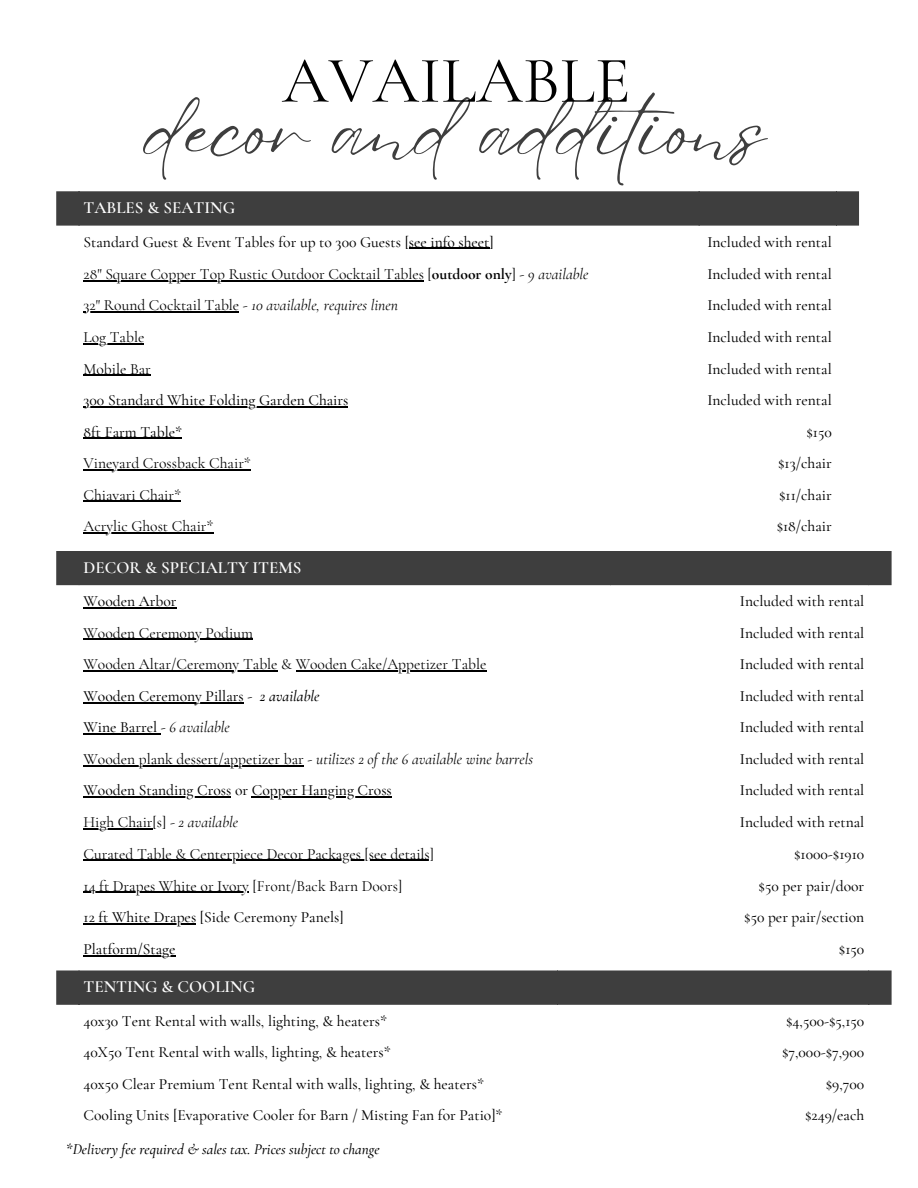
<style>
.page{position:relative;width:918px;height:1188px;background:#fff}
.page>*{position:absolute;margin:0;border:0;box-sizing:border-box;transform-origin:0 0}
.t1{font:82.8px "Eyesome Script";color:#3e3e3e}
.t2{font:66.15px "Cormorant Garamond";color:#000}
.t3{font:600 17.1px "Cormorant Garamond";color:#fff}
.t4{font:500 15.6px "Cormorant Garamond";color:#000}
.t5{font:15.6px "Cormorant Garamond";color:#000}
.t6{font:italic 15.6px "Cormorant Garamond";color:#000}
.t7{font:italic 500 15px "Cormorant Garamond";color:#000}
.s1{font-weight:700}
.s2{font-style:italic}
.s3{font-style:normal}
.s4{font-weight:400}
.s5{font-weight:400;font-style:italic}
</style>
<div class="page">
<div style="left:57px;top:971px;width:835px;height:34px;background:#3e3e3e"></div>
<div style="left:57px;top:551px;width:835px;height:34px;background:#3e3e3e"></div>
<hr style="left:84px;top:607px;width:93px;height:2px;background:#000">
<hr style="left:84px;top:639px;width:169px;height:1px;background:#000">
<hr style="left:84px;top:670px;width:194px;height:2px;background:#000">
<hr style="left:296px;top:670px;width:190px;height:2px;background:#000">
<hr style="left:84px;top:702px;width:160px;height:1px;background:#000">
<hr style="left:84px;top:734px;width:77px;height:1px;background:#000">
<hr style="left:84px;top:765px;width:220px;height:1px;background:#000">
<hr style="left:84px;top:797px;width:147px;height:1px;background:#000">
<hr style="left:252px;top:797px;width:140px;height:1px;background:#000">
<hr style="left:84px;top:828px;width:69px;height:1px;background:#000">
<hr style="left:84px;top:860px;width:350px;height:1px;background:#000">
<hr style="left:84px;top:892px;width:165px;height:1px;background:#000">
<hr style="left:84px;top:923px;width:112px;height:2px;background:#000">
<hr style="left:84px;top:955px;width:92px;height:1px;background:#000">
<div style="left:57px;top:192px;width:802px;height:34px;background:#3e3e3e"></div>
<hr style="left:409px;top:248px;width:81px;height:1px;background:#000">
<hr style="left:84px;top:280px;width:340px;height:1px;background:#000">
<hr style="left:84px;top:312px;width:155px;height:1px;background:#000">
<hr style="left:84px;top:343px;width:60px;height:1px;background:#000">
<hr style="left:84px;top:375px;width:67px;height:1px;background:#000">
<hr style="left:84px;top:406px;width:264px;height:1px;background:#000">
<hr style="left:84px;top:438px;width:98px;height:1px;background:#000">
<hr style="left:84px;top:469px;width:167px;height:1px;background:#000">
<hr style="left:84px;top:501px;width:97px;height:1px;background:#000">
<hr style="left:84px;top:532px;width:130px;height:1px;background:#000">
<h2 class="t2" style="left:282px;top:41px;width:350px">AVAILABLE</h2>
<h1 class="t1" style="left:148px;top:76px;width:619px">decor and additions</h1>
<p class="t3" style="left:84px;top:197px;width:153px">TABLES &amp; SEATING</p>
<p class="t4" style="left:84px;top:232px;width:412px">Standard Guest &amp; Event Tables for up to 300 Guests [see info sheet]</p>
<p class="t4" style="left:707px;top:232px;width:126px">Included with rental</p>
<p class="t5" style="left:84px;top:265px;width:507px">28" Square Copper Top Rustic Outdoor Cocktail Tables [<span class="s1">outdoor only</span>] - <span class="s2">9 available</span></p>
<p class="t4" style="left:707px;top:265px;width:126px">Included with rental</p>
<p class="t6" style="left:84px;top:296px;width:316px"><span class="s3">32" Round Cocktail Table -</span> 10 available, requires linen</p>
<p class="t4" style="left:707px;top:296px;width:126px">Included with rental</p>
<p class="t5" style="left:84px;top:328px;width:62px">Log Table</p>
<p class="t4" style="left:707px;top:328px;width:126px">Included with rental</p>
<p class="t5" style="left:84px;top:359px;width:69px">Mobile Bar</p>
<p class="t4" style="left:707px;top:359px;width:126px">Included with rental</p>
<p class="t4" style="left:84px;top:391px;width:266px">300 Standard White Folding Garden Chairs</p>
<p class="t4" style="left:707px;top:391px;width:126px">Included with rental</p>
<p class="t4" style="left:84px;top:422px;width:100px">8ft Farm Table*</p>
<p class="t4" style="left:806px;top:422px;width:27px">$150</p>
<p class="t5" style="left:84px;top:454px;width:169px">Vineyard Crossback Chair*</p>
<p class="t4" style="left:778px;top:454px;width:55px">$13/chair</p>
<p class="t5" style="left:84px;top:485px;width:99px">Chiavari Chair*</p>
<p class="t4" style="left:779px;top:485px;width:54px">$11/chair</p>
<p class="t5" style="left:84px;top:517px;width:132px">Acrylic Ghost Chair*</p>
<p class="t4" style="left:777px;top:517px;width:57px">$18/chair</p>
<p class="t3" style="left:84px;top:557px;width:220px">DECOR &amp; SPECIALTY ITEMS</p>
<p class="t4" style="left:84px;top:592px;width:95px">Wooden Arbor</p>
<p class="t4" style="left:740px;top:592px;width:126px">Included with rental</p>
<p class="t5" style="left:84px;top:623px;width:171px">Wooden Ceremony Podium</p>
<p class="t4" style="left:740px;top:623px;width:126px">Included with rental</p>
<p class="t5" style="left:84px;top:655px;width:404px">Wooden Altar/Ceremony Table &amp; Wooden Cake/Appetizer Table</p>
<p class="t4" style="left:740px;top:655px;width:126px">Included with rental</p>
<p class="t4" style="left:84px;top:686px;width:238px">Wooden Ceremony Pillars - <span class="s2">2 available</span></p>
<p class="t4" style="left:740px;top:686px;width:126px">Included with rental</p>
<p class="t4" style="left:84px;top:718px;width:148px">Wine Barrel <span class="s4">-</span> <span class="s5">6 available</span></p>
<p class="t4" style="left:740px;top:718px;width:126px">Included with rental</p>
<p class="t6" style="left:84px;top:750px;width:451px"><span class="s3">Wooden plank dessert/appetizer bar -</span> utilizes 2 of the 6 available wine barrels</p>
<p class="t4" style="left:740px;top:750px;width:126px">Included with rental</p>
<p class="t4" style="left:84px;top:781px;width:310px">Wooden Standing Cross or Copper Hanging Cross</p>
<p class="t4" style="left:740px;top:781px;width:126px">Included with rental</p>
<p class="t5" style="left:84px;top:813px;width:156px">High Chair[s] - <span class="s2">2 available</span></p>
<p class="t4" style="left:740px;top:813px;width:126px">Included with retnal</p>
<p class="t5" style="left:84px;top:844px;width:352px">Curated Table &amp; Centerpiece Decor Packages [see details]</p>
<p class="t4" style="left:794px;top:844px;width:72px">$1000-$1910</p>
<p class="t5" style="left:84px;top:876px;width:320px">14 ft Drapes White or Ivory [Front/Back Barn Doors]</p>
<p class="t4" style="left:759px;top:876px;width:107px">$50 per pair/door</p>
<p class="t4" style="left:84px;top:908px;width:262px">12 ft White Drapes [Side Ceremony Panels]</p>
<p class="t4" style="left:744px;top:908px;width:122px">$50 per pair/section</p>
<p class="t4" style="left:84px;top:939px;width:94px">Platform/Stage</p>
<p class="t4" style="left:839px;top:939px;width:27px">$150</p>
<p class="t3" style="left:84px;top:976px;width:173px">TENTING &amp; COOLING</p>
<p class="t4" style="left:84px;top:1011px;width:305px">40x30 Tent Rental with walls, lighting, &amp; heaters*</p>
<p class="t4" style="left:786px;top:1011px;width:80px">$4,500-$5,150</p>
<p class="t4" style="left:84px;top:1043px;width:309px">40X50 Tent Rental with walls, lighting, &amp; heaters*</p>
<p class="t4" style="left:782px;top:1043px;width:84px">$7,000-$7,900</p>
<p class="t4" style="left:84px;top:1075px;width:402px">40x50 Clear Premium Tent Rental with walls, lighting, &amp; heaters*</p>
<p class="t4" style="left:826px;top:1075px;width:40px">$9,700</p>
<p class="t4" style="left:84px;top:1106px;width:421px">Cooling Units [Evaporative Cooler for Barn / Misting Fan for Patio]*</p>
<p class="t4" style="left:805px;top:1106px;width:61px">$249/each</p>
<p class="t7" style="left:66px;top:1140px;width:315px">*Delivery fee required &amp; sales tax. Prices subject to change</p>
</div>
